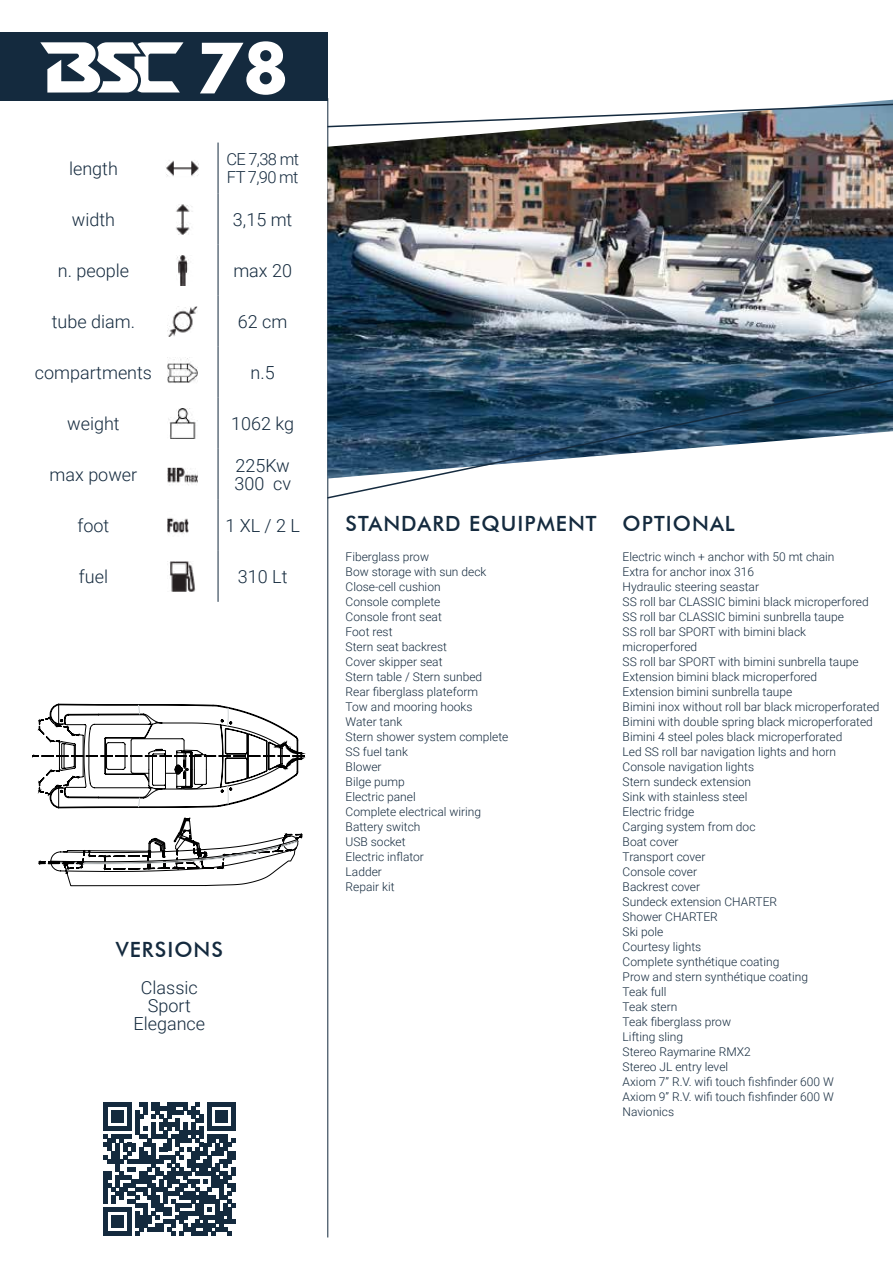
<style>
.page{position:relative;width:893px;height:1263px;background:#fff}
.page>*{position:absolute;margin:0;border:0;box-sizing:border-box;transform-origin:0 0}
.t1{font:700 67.2px "Futura";color:#fff}
.t2{font:500 21px "Futura BT";letter-spacing:.05em;color:#142a3e}
.t3{font:300 18px/18.1px "Roboto";color:#142a3e;text-align:center}
.t4{font:300 16.5px/18.1px "Roboto";letter-spacing:-.04em;color:#142a3e}
.t5{font:300 12px/15px "Roboto";color:#142a3e}
</style>
<div class="page">
<svg style="left:103px;top:1103px;width:133px;height:132px"></svg>
<hr style="left:218px;top:143px;width:1px;height:51px;background:#142a3e">
<hr style="left:218px;top:194px;width:1px;height:51px;background:#142a3e">
<hr style="left:218px;top:245px;width:1px;height:51px;background:#142a3e">
<hr style="left:218px;top:296px;width:1px;height:51px;background:#142a3e">
<hr style="left:218px;top:347px;width:1px;height:51px;background:#142a3e">
<hr style="left:218px;top:398px;width:1px;height:51px;background:#142a3e">
<hr style="left:218px;top:449px;width:1px;height:51px;background:#142a3e">
<hr style="left:218px;top:500px;width:1px;height:51px;background:#142a3e">
<hr style="left:218px;top:551px;width:1px;height:51px;background:#142a3e">
<img style="left:165px;top:160px;width:34px;height:16px">
<img style="left:176px;top:204px;width:17px;height:30px">
<img style="left:177px;top:255px;width:12px;height:30px">
<img style="left:167px;top:306px;width:30px;height:30px">
<img style="left:167px;top:357px;width:30px;height:26px">
<img style="left:168px;top:408px;width:28px;height:30px">
<img style="left:167px;top:467px;width:30px;height:17px">
<img style="left:167px;top:517px;width:22px;height:17px">
<img style="left:167px;top:561px;width:29px;height:30px">
<div style="left:1px;top:33px;width:327px;height:68px;background:#142a3e"></div>
<svg style="left:40px;top:42px;width:143px;height:51px"></svg>
<svg style="left:39px;top:818px;width:263px;height:68px"></svg>
<svg style="left:32px;top:704px;width:273px;height:104px"></svg>
<hr style="left:327px;top:98px;width:1px;height:1139px;background:#142a3e">
<img style="left:327px;top:128px;width:566px;height:240px">
<svg style="left:327px;top:100px;width:566px;height:28px"></svg>
<svg style="left:327px;top:368px;width:566px;height:132px"></svg>
<h1 class="t1" style="left:196px;top:20px;width:94px">78</h1>
<h3 class="t3" style="left:69px;top:159px;width:50px">length</h3>
<h3 class="t4" style="left:226px;top:150px;width:74px">CE 7,38 mt<br>FT 7,90 mt</h3>
<h3 class="t3" style="left:72px;top:210px;width:45px">width</h3>
<h3 class="t3" style="left:233px;top:210px;width:61px">3,15 mt</h3>
<h3 class="t3" style="left:58px;top:261px;width:73px">n. people</h3>
<h3 class="t3" style="left:233px;top:261px;width:60px">max 20</h3>
<h3 class="t3" style="left:52px;top:312px;width:85px">tube diam.</h3>
<h3 class="t3" style="left:238px;top:312px;width:51px">62 cm</h3>
<h3 class="t3" style="left:35px;top:363px;width:119px">compartments</h3>
<h3 class="t3" style="left:251px;top:363px;width:26px">n.5</h3>
<h3 class="t3" style="left:67px;top:414px;width:54px">weight</h3>
<h3 class="t3" style="left:231px;top:414px;width:64px">1062 kg</h3>
<h3 class="t3" style="left:50px;top:465px;width:89px">max power</h3>
<h3 class="t3" style="left:234px;top:456px;width:58px;text-align:left">225Kw<br>300 cv</h3>
<h3 class="t3" style="left:78px;top:516px;width:33px">foot</h3>
<h3 class="t3" style="left:225px;top:516px;width:76px">1 XL / 2 L</h3>
<h3 class="t3" style="left:79px;top:567px;width:31px">fuel</h3>
<h3 class="t3" style="left:238px;top:567px;width:51px">310 Lt</h3>
<h2 class="t2" style="left:116px;top:937px;width:109px">VERSIONS</h2>
<h3 class="t3" style="left:134px;top:977px;width:73px">Classic<br>Sport<br>Elegance</h3>
<h2 class="t2" style="left:346px;top:511px;width:253px">STANDARD EQUIPMENT</h2>
<p class="t5" style="left:346px;top:549px;width:164px">Fiberglass prow<br>Bow storage with sun deck<br>Close-cell cushion<br>Console complete<br>Console front seat<br>Foot rest<br>Stern seat backrest<br>Cover skipper seat<br>Stern table / Stern sunbed<br>Rear fiberglass plateform<br>Tow and mooring hooks<br>Water tank<br>Stern shower system complete<br>SS fuel tank<br>Blower<br>Bilge pump<br>Electric panel<br>Complete electrical wiring<br>Battery switch<br>USB socket<br>Electric inflator<br>Ladder<br>Repair kit</p>
<h2 class="t2" style="left:623px;top:511px;width:114px">OPTIONAL</h2>
<p class="t5" style="left:623px;top:549px;width:258px">Electric winch + anchor with 50 mt chain<br>Extra for anchor inox 316<br>Hydraulic steering seastar<br>SS roll bar CLASSIC bimini black microperfored<br>SS roll bar CLASSIC bimini sunbrella taupe<br>SS roll bar SPORT with bimini black microperfored<br>SS roll bar SPORT with bimini sunbrella taupe<br>Extension bimini black microperfored<br>Extension bimini sunbrella taupe<br>Bimini inox without roll bar black microperforated<br>Bimini with double spring black microperforated<br>Bimini 4 steel poles black microperforated<br>Led SS roll bar navigation lights and horn<br>Console navigation lights<br>Stern sundeck extension<br>Sink with stainless steel<br>Electric fridge<br>Carging system from doc<br>Boat cover<br>Transport cover<br>Console cover<br>Backrest cover<br>Sundeck extension CHARTER<br>Shower CHARTER<br>Ski pole<br>Courtesy lights<br>Complete synthétique coating<br>Prow and stern synthétique coating<br>Teak full<br>Teak stern<br>Teak fiberglass prow<br>Lifting sling<br>Stereo Raymarine RMX2<br>Stereo JL entry level<br>Axiom 7” R.V. wifi touch fishfinder 600 W<br>Axiom 9” R.V. wifi touch fishfinder 600 W<br>Navionics</p>
</div>
